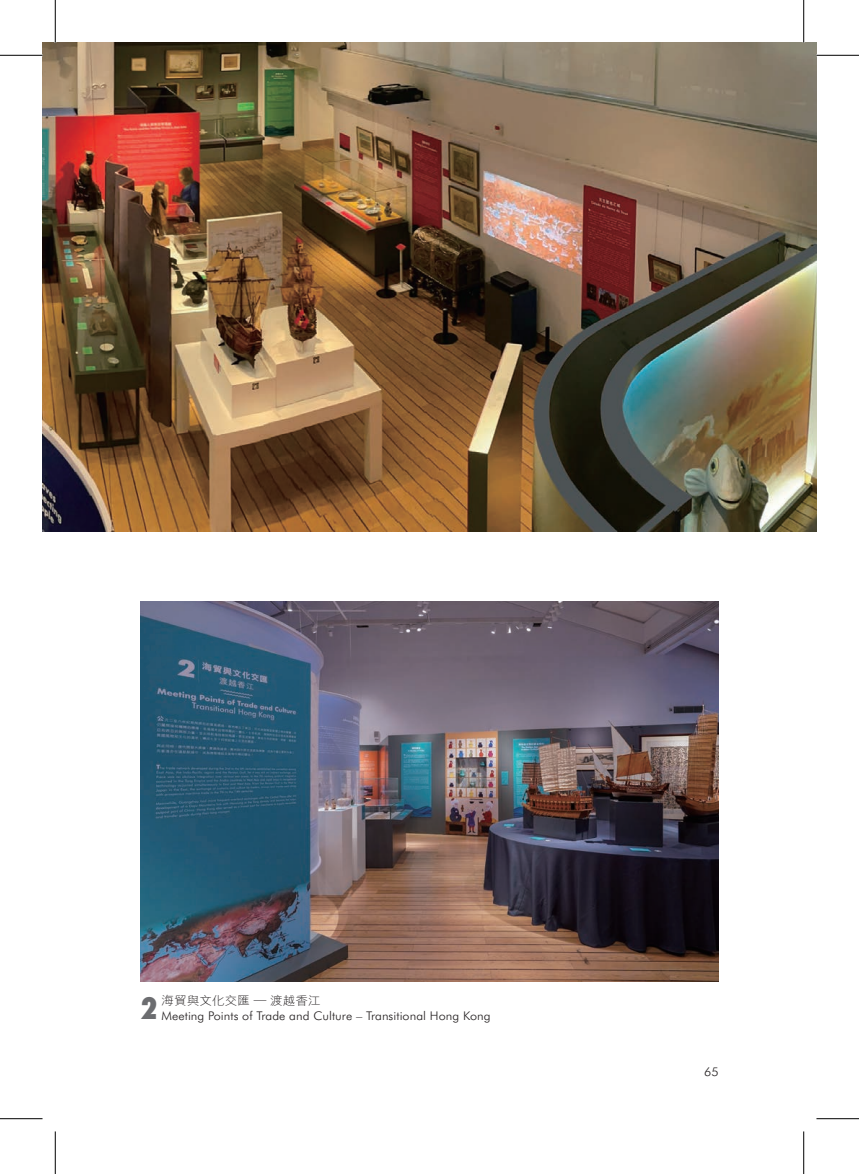
<style>
.page{position:relative;width:859px;height:1174px;background:#fff}
.page>*{position:absolute;margin:0;border:0;box-sizing:border-box;transform-origin:0 0}
.t1{font:800 condensed 28.8px "Futura";color:#6c6d70}
.t2{font:300 12px "Futura BT";letter-spacing:.005em;color:#231f20;scale:1.05 1}
.t3{font:300 12px "M Hei HK";letter-spacing:.005em;color:#231f20;scale:1.05 1}
</style>
<div class="page">
<img style="left:43px;top:43px;width:773px;height:489px">
<img style="left:140px;top:601px;width:579px;height:380px">
<hr style="left:0;top:55px;width:43px;height:1px;background:#000">
<hr style="left:816px;top:55px;width:43px;height:1px;background:#000">
<hr style="left:0;top:1118px;width:43px;height:1px;background:#000">
<hr style="left:816px;top:1118px;width:43px;height:1px;background:#000">
<hr style="left:55px;top:0;width:1px;height:43px;background:#000">
<hr style="left:55px;top:1131px;width:1px;height:43px;background:#000">
<hr style="left:803px;top:0;width:1px;height:43px;background:#000">
<hr style="left:803px;top:1131px;width:1px;height:43px;background:#000">
<p class="t3" style="left:162px;top:994px;width:153px">海貿與文化交匯 — 渡越香江</p>
<h1 class="t1" style="left:140px;top:988px;width:19px">2</h1>
<p class="t2" style="left:162px;top:1008px;width:315px">Meeting Points of Trade and Culture – Transitional Hong Kong</p>
<p class="t2" style="left:704px;top:1064px;width:15px">65</p>
</div>
